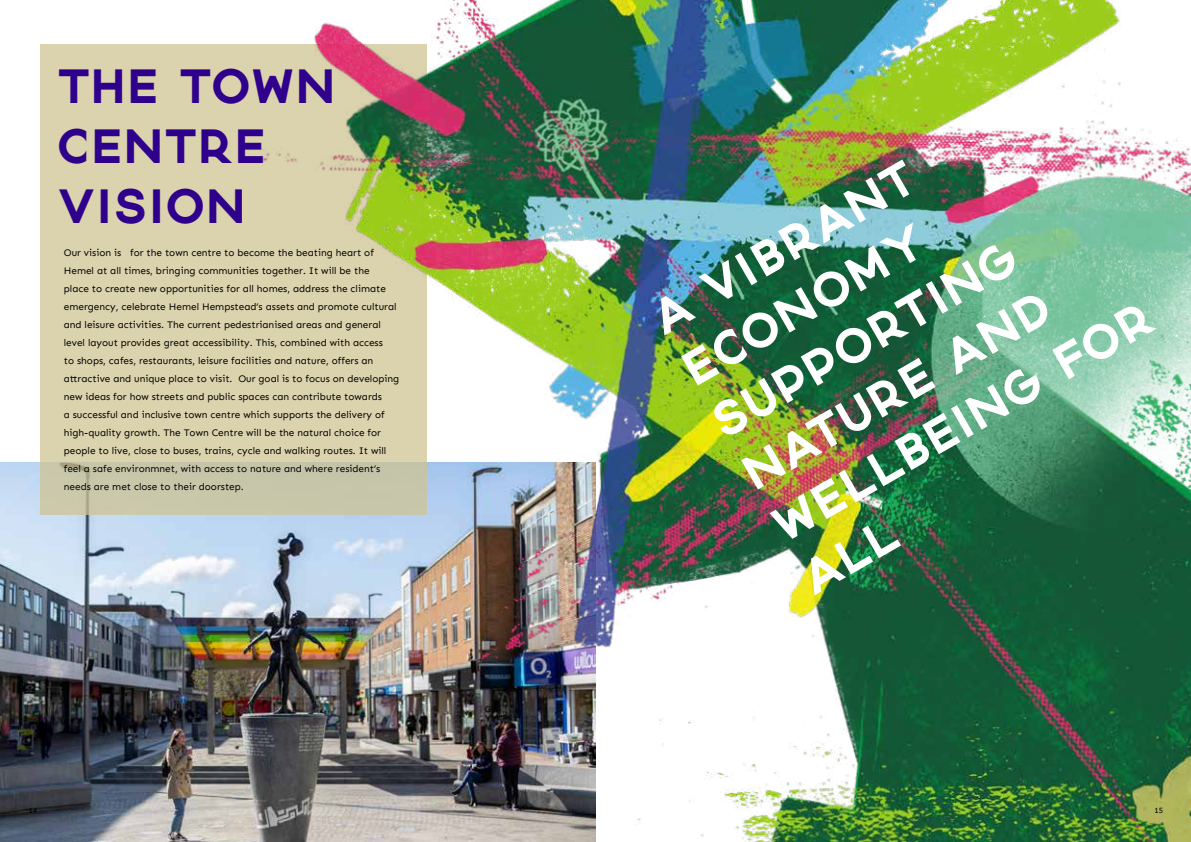
<style>
.page{position:relative;width:1191px;height:842px;background:#fff}
.page>*{position:absolute;margin:0;border:0;box-sizing:border-box;transform-origin:0 0}
.t1{font:800 48px/60px "IYANNU";color:#fff}
.t2{font:800 48px/60px "IYANNU";letter-spacing:-.02em;color:#2e008b}
.t3{font:10px/18px "Sen";color:#000}
.t4{font:8px "Sen";color:#000}
</style>
<div class="page">
<img style="left:0;top:462px;width:257px;height:380px">
<div style="left:40px;top:44px;width:387px;height:471px;background:linear-gradient(to bottom,#dfd4af,#d3cdac)"></div>
<img style="left:257px;top:0;width:934px;height:842px">
<h1 class="t2" style="left:57px;top:57px;width:281px">THE TOWN<br>CENTRE<br>VISION</h1>
<p class="t3" style="left:64px;top:244px;width:337px">Our vision is for the town centre to become the beating heart of Hemel at all times, bringing communities together. It will be the<br>place to create new opportunities for all homes, address the climate emergency, celebrate Hemel Hempstead’s assets and promote cultural and leisure activities. The current pedestrianised areas and general level layout provides great accessibility. This, combined with access<br>to shops, cafes, restaurants, leisure facilities and nature, offers an attractive and unique place to visit. Our goal is to focus on developing new ideas for how streets and public spaces can contribute towards<br>a successful and inclusive town centre which supports the delivery of high-quality growth. The Town Centre will be the natural choice for people to live, close to buses, trains, cycle and walking routes. It will feel a safe environmnet, with access to nature and where resident’s needs are met close to their doorstep.</p>
<h1 class="t1" style="left:641px;top:296px;width:434px;rotate:-30deg">A VIBRANT<br>ECONOMY<br>SUPPORTING<br>NATURE AND<br>WELLBEING FOR<br>ALL</h1>
<p class="t4" style="left:29px;top:805px;width:10px">14</p>
<p class="t4" style="left:1154px;top:805px;width:10px">15</p>
</div>
